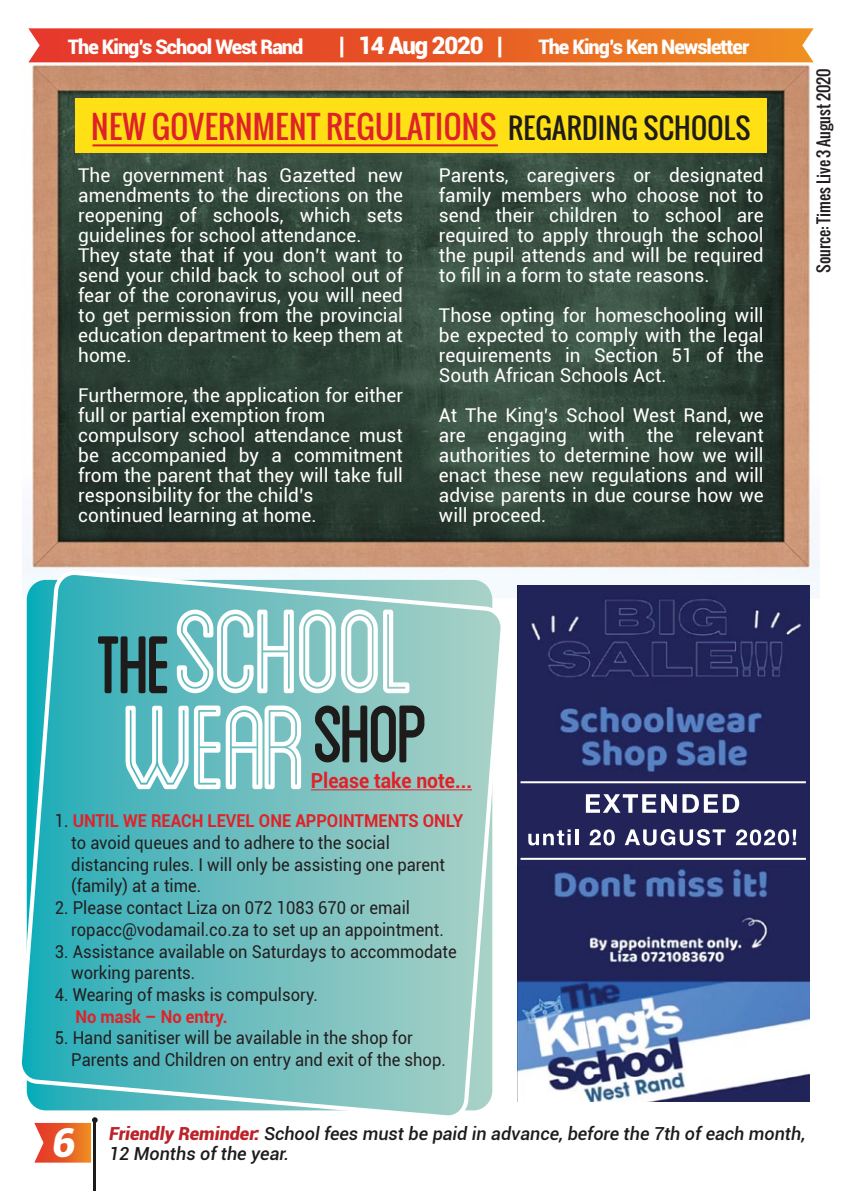
<style>
.page{position:relative;width:842px;height:1191px;background:#fff}
.page>*{position:absolute;margin:0;border:0;box-sizing:border-box;transform-origin:0 0}
.t1{font:italic 900 40px "Roboto";color:#fff}
.t2{font:31px "Oswald";letter-spacing:.01em;color:#df2228}
.t3{font:900 24px "Roboto";letter-spacing:-.05em;color:#fff}
.t4{font:700 20.8px "Roboto";color:#df2228;scale:.93 1}
.t5{font:900 20px "Roboto";letter-spacing:-.05em;color:#fff}
.t6{font:19px/20px "Roboto";color:#fff;text-align:justify}
.t7{font:italic 500 18px "Roboto";color:#1d1c1a}
.t8{font:17.8px/21.6px "Roboto";color:#231f20;scale:.93 1}
.t9{font:700 17.8px "Roboto";color:#df2228;scale:.93 1}
.t10{font:16px "Oswald";color:#231f20}
.s1{font-size:28px;color:#1d1c1a}
.s2{font-weight:700;color:#df2228}
.s3{font-weight:900;color:#bb2328}
</style>
<div class="page">
<img style="left:22px;top:62px;width:798px;height:537px">
<svg style="left:28px;top:28px;width:786px;height:34px;background:#e95f2b"></svg>
<hr style="left:93px;top:1120px;width:3px;height:71px;background:#1d1c1a">
<svg style="left:34px;top:1118px;width:64px;height:44px"></svg>
<svg style="left:21px;top:572px;width:482px;height:546px;background:#78c4c5"></svg>
<svg style="left:177px;top:609px;width:232px;height:84px"></svg>
<svg style="left:98px;top:636px;width:69px;height:57px;background:#33676a"></svg>
<svg style="left:315px;top:705px;width:109px;height:57px;background:#53706d"></svg>
<svg style="left:126px;top:705px;width:94px;height:84px"></svg>
<svg style="left:226px;top:705px;width:75px;height:84px"></svg>
<hr style="left:311px;top:789px;width:161px;height:1px;background:#df2228">
<div style="left:75px;top:98px;width:692px;height:54px;background:#fee015"></div>
<hr style="left:92px;top:144px;width:406px;height:2px;background:#df2228">
<img style="left:517px;top:585px;width:292px;height:516px">
<div style="left:517px;top:772px;width:292px;height:93px;background:#222459"></div>
<div style="left:750px;top:765px;width:36px;height:10px;background:#222459"></div>
<hr style="left:520px;top:781px;width:286px;height:2px;background:#fff">
<hr style="left:520px;top:858px;width:286px;height:2px;background:#fff">
<svg style="left:586px;top:794px;width:153px;height:18px"></svg>
<svg style="left:528px;top:829px;width:43px;height:16px"></svg>
<hr style="left:575px;top:829px;width:3px;height:16px;background:#fff">
<svg style="left:589px;top:829px;width:26px;height:16px"></svg>
<svg style="left:625px;top:829px;width:100px;height:16px"></svg>
<svg style="left:736px;top:829px;width:60px;height:16px"></svg>
<p class="t5" style="left:68px;top:32px;width:237px">The King’s School West Rand</p>
<p class="t3" style="left:339px;top:28px;width:165px">| 14 Aug 2020 |</p>
<p class="t5" style="left:538px;top:32px;width:212px">The King’s Ken Newsletter</p>
<h2 class="t2" style="left:91px;top:103px;width:661px">NEW GOVERNMENT REGULATIONS <span class="s1">REGARDING SCHOOLS</span></h2>
<p class="t6" style="left:78px;top:164px;width:326px;text-align:left">The government has Gazetted new amendments to the directions on the reopening of schools, which sets guidelines for school attendance.<br>They state that if you don’t want to send your child back to school out of fear of the coronavirus, you will need to get permission from the provincial education department to keep them at home.</p>
<p class="t6" style="left:78px;top:384px;width:326px;text-align:left">Furthermore, the application for either full or partial exemption from compulsory school attendance must be accompanied by a commitment from the parent that they will take full responsibility for the child’s continued learning at home.</p>
<p class="t6" style="left:439px;top:164px;width:326px">Parents, caregivers or designated family members who choose not to send their children to school are required to apply through the school the pupil attends and will be required to fill in a form to state reasons.</p>
<p class="t6" style="left:439px;top:304px;width:326px">Those opting for homeschooling will be expected to comply with the legal requirements in Section 51 of the South African Schools Act.</p>
<p class="t6" style="left:439px;top:404px;width:326px">At The King’s School West Rand, we are engaging with the relevant authorities to determine how we will enact these new regulations and will advise parents in due course how we will proceed.</p>
<p class="t10" style="left:811px;top:273px;width:206px;rotate:-90deg">Source: Times Live 3 August 2020</p>
<p class="t4" style="left:311px;top:766px;width:175px">Please take note...</p>
<p class="t8" style="left:71px;top:809px;width:423px;text-indent:-16px">1. <span class="s2">UNTIL WE REACH LEVEL ONE APPOINTMENTS ONLY </span>to avoid queues and to adhere to the social distancing rules. I will only be assisting one parent (family) at a time.</p>
<p class="t8" style="left:71px;top:896px;width:402px;text-indent:-16px">2. Please contact Liza on 072 1083 670 or email ropacc@vodamail.co.za to set up an appointment.</p>
<p class="t8" style="left:71px;top:939px;width:416px;text-indent:-16px">3. Assistance available on Saturdays to accommodate working parents.</p>
<p class="t8" style="left:55px;top:983px;width:284px">4. Wearing of masks is compulsory.</p>
<p class="t9" style="left:75px;top:1003px;width:165px">No mask – No entry.</p>
<p class="t8" style="left:71px;top:1026px;width:404px;text-indent:-16px">5. Hand sanitiser will be available in the shop for<br>Parents and Children on entry and exit of the shop.</p>
<h1 class="t1" style="left:52px;top:1114px;width:25px">6</h1>
<p class="t7" style="left:109px;top:1120px;width:698px"><span class="s3">Friendly Reminder:</span> School fees must be paid in advance, before the 7th of each month,</p>
<p class="t7" style="left:109px;top:1140px;width:182px">12 Months of the year.</p>
</div>
